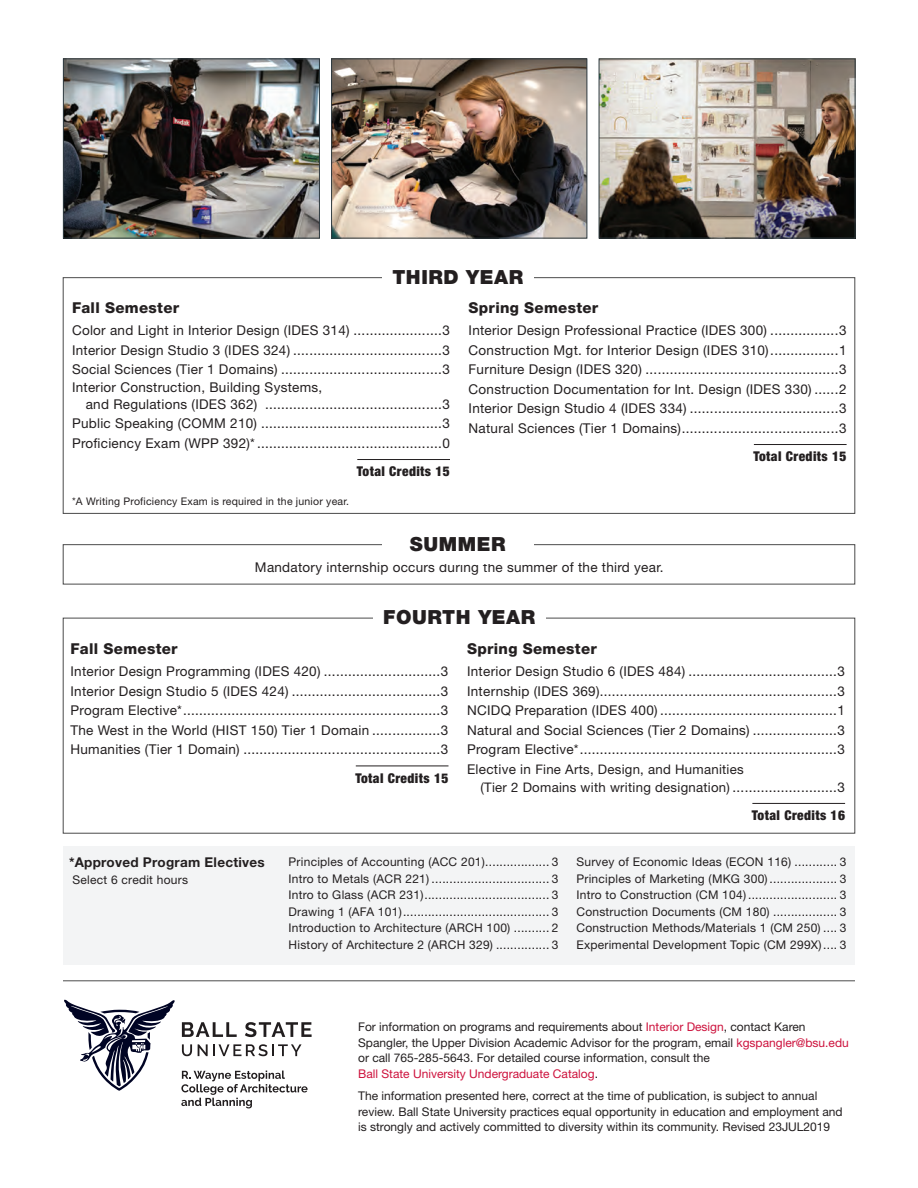
<style>
.page{position:relative;width:918px;height:1188px;background:#fff}
.page>*{position:absolute;margin:0;border:0;box-sizing:border-box;transform-origin:0 0}
.year2{font:900 19.5px "Helvetica Neue LT Std";letter-spacing:.03em;color:#231f20}
.semester{font:800 15px "Helvetica Neue LT Std";letter-spacing:.02em;color:#231f20}
.course_list{font:13.5px/16.5px "Helvetica Neue LT Std";letter-spacing:.02em;color:#231f20}
.course_total{font:900 condensed 13.5px "Helvetica Neue LT Std";letter-spacing:.03em;color:#231f20}
.course_list-2{font:700 13.5px "Helvetica Neue LT Std";letter-spacing:.02em;color:#231f20}
.course_list-3{font:13.2px/18px "Helvetica Neue LT Std";letter-spacing:.02em;color:#231f20}
.electives2{font:12px "Helvetica Neue LT Std";letter-spacing:.02em;color:#231f20}
.Body{font:12px/15.8px "Helvetica Neue LT Std";color:#231f20}
.course_list-4{font:12px "Helvetica Neue LT Std";letter-spacing:.02em;color:#231f20}
.notes{font:10.5px "Helvetica Neue LT Std";letter-spacing:.02em;color:#231f20}
.s1{font-size:13.5px}
.s2{color:#cd123d}
</style>
<div class="page">
<div style="left:63px;top:277px;width:792px;height:237px;background:#fff;border:1px solid #4b4b4b"></div>
<div style="left:63px;top:544px;width:792px;height:40px;background:#fff;border:1px solid #4b4b4b"></div>
<div style="left:382px;top:257px;width:151px;height:39px;background:#fff"></div>
<div style="left:382px;top:524px;width:151px;height:39px;background:#fff"></div>
<svg style="left:181px;top:1071px;width:127px;height:37px"></svg>
<svg style="left:182px;top:1044px;width:10px;height:12px"></svg>
<svg style="left:198px;top:1044px;width:104px;height:12px"></svg>
<svg style="left:64px;top:999px;width:111px;height:92px"></svg>
<svg style="left:182px;top:1022px;width:55px;height:15px"></svg>
<svg style="left:245px;top:1022px;width:67px;height:15px"></svg>
<hr style="left:357px;top:459px;width:93px;height:1px;background:#231f20">
<hr style="left:356px;top:766px;width:92px;height:1px;background:#231f20">
<hr style="left:63px;top:980px;width:792px;height:1px;background:#4b4b4b">
<img style="left:333px;top:60px;width:252px;height:176px">
<div style="left:331px;top:58px;width:256px;height:180px;border:1px solid #2f3b41"></div>
<img style="left:65px;top:60px;width:253px;height:176px">
<div style="left:63px;top:58px;width:257px;height:180px;border:1px solid #2f3b41"></div>
<img style="left:601px;top:60px;width:252px;height:176px">
<div style="left:599px;top:58px;width:256px;height:180px;border:1px solid #2f3b41"></div>
<hr style="left:754px;top:444px;width:93px;height:1px;background:#231f20">
<hr style="left:752px;top:803px;width:93px;height:1px;background:#231f20">
<div style="left:63px;top:846px;width:792px;height:118px;background:#f3f4f5"></div>
<p class="year2" style="left:392px;top:265px;width:132px">THIRD YEAR</p>
<p class="semester" style="left:72px;top:299px;width:109px">Fall Semester</p>
<p class="course_list" style="left:72px;top:322px;width:379px">Color and Light in Interior Design (IDES 314) ......................3</p>
<p class="course_list" style="left:72px;top:342px;width:379px">Interior Design Studio 3 (IDES 324) .....................................3</p>
<p class="course_list" style="left:72px;top:361px;width:379px">Social Sciences (Tier 1 Domains) ........................................3</p>
<p class="course_list" style="left:86px;top:379px;width:366px;text-indent:-14px">Interior Construction, Building Systems,<br>and Regulations (IDES 362) ............................................3</p>
<p class="course_list" style="left:72px;top:415px;width:379px">Public Speaking (COMM 210) .............................................3</p>
<p class="course_list" style="left:72px;top:435px;width:379px">Proficiency Exam (WPP 392)*..............................................0</p>
<p class="course_total" style="left:357px;top:463px;width:95px">Total Credits 15</p>
<p class="notes" style="left:72px;top:496px;width:279px">*A Writing Proficiency Exam is required in the junior year.</p>
<p class="semester" style="left:469px;top:299px;width:131px">Spring Semester</p>
<p class="course_list" style="left:469px;top:322px;width:380px">Interior Design Professional Practice (IDES 300) .................3</p>
<p class="course_list" style="left:469px;top:342px;width:380px">Construction Mgt. for Interior Design (IDES 310).................1</p>
<p class="course_list" style="left:469px;top:361px;width:380px">Furniture Design (IDES 320) ................................................3</p>
<p class="course_list" style="left:469px;top:381px;width:380px">Construction Documentation for Int. Design (IDES 330) ......2</p>
<p class="course_list" style="left:469px;top:400px;width:380px">Interior Design Studio 4 (IDES 334) .....................................3</p>
<p class="course_list" style="left:469px;top:420px;width:380px">Natural Sciences (Tier 1 Domains).......................................3</p>
<p class="course_total" style="left:753px;top:448px;width:95px">Total Credits 15</p>
<p class="year2" style="left:410px;top:532px;width:97px">SUMMER</p>
<p class="course_list" style="left:255px;top:558px;width:410px">Mandatory internship occurs during the summer of the third year.</p>
<p class="year2" style="left:383px;top:605px;width:154px">FOURTH YEAR</p>
<p class="semester" style="left:70px;top:640px;width:109px">Fall Semester</p>
<p class="course_list" style="left:70px;top:663px;width:379px">Interior Design Programming (IDES 420) .............................3</p>
<p class="course_list" style="left:70px;top:683px;width:379px">Interior Design Studio 5 (IDES 424) .....................................3</p>
<p class="course_list" style="left:70px;top:702px;width:379px">Program Elective*................................................................3</p>
<p class="course_list" style="left:70px;top:722px;width:379px">The West in the World (HIST 150) Tier 1 Domain .................3</p>
<p class="course_list" style="left:70px;top:741px;width:379px">Humanities (Tier 1 Domain) .................................................3</p>
<p class="course_total" style="left:355px;top:770px;width:95px">Total Credits 15</p>
<p class="semester" style="left:467px;top:640px;width:131px">Spring Semester</p>
<p class="course_list" style="left:467px;top:663px;width:380px">Interior Design Studio 6 (IDES 484) .....................................3</p>
<p class="course_list" style="left:467px;top:683px;width:380px">Internship (IDES 369)...........................................................3</p>
<p class="course_list" style="left:467px;top:702px;width:380px">NCIDQ Preparation (IDES 400) ............................................1</p>
<p class="course_list" style="left:467px;top:722px;width:380px">Natural and Social Sciences (Tier 2 Domains) .....................3</p>
<p class="course_list" style="left:467px;top:741px;width:380px">Program Elective*................................................................3</p>
<p class="course_list-3" style="left:481px;top:760px;width:366px;text-indent:-13px"><span class="s1">Elective in</span> Fine Arts, Design, and Humanities<br>(Tier 2 Domains with writing designation) <span class="s1">..........................3</span></p>
<p class="course_total" style="left:752px;top:807px;width:95px">Total Credits 16</p>
<p class="course_list-2" style="left:69px;top:854px;width:197px">*Approved Program Electives</p>
<p class="course_list-4" style="left:73px;top:872px;width:117px">Select 6 credit hours</p>
<p class="electives2" style="left:289px;top:855px;width:271px">Principles of Accounting (ACC 201).................. 3</p>
<p class="electives2" style="left:289px;top:871px;width:271px">Intro to Metals (ACR 221) ................................. 3</p>
<p class="electives2" style="left:289px;top:888px;width:271px">Intro to Glass (ACR 231)................................... 3</p>
<p class="electives2" style="left:289px;top:904px;width:271px">Drawing 1 (AFA 101)......................................... 3</p>
<p class="electives2" style="left:289px;top:921px;width:271px">Introduction to Architecture (ARCH 100) .......... 2</p>
<p class="electives2" style="left:289px;top:937px;width:271px">History of Architecture 2 (ARCH 329) ............... 3</p>
<p class="electives2" style="left:576px;top:855px;width:271px">Survey of Economic Ideas (ECON 116) ............ 3</p>
<p class="electives2" style="left:576px;top:871px;width:271px">Principles of Marketing (MKG 300) ................... 3</p>
<p class="electives2" style="left:576px;top:888px;width:271px">Intro to Construction (CM 104) ......................... 3</p>
<p class="electives2" style="left:576px;top:904px;width:271px">Construction Documents (CM 180) .................. 3</p>
<p class="electives2" style="left:576px;top:921px;width:271px">Construction Methods/Materials 1 (CM 250) .... 3</p>
<p class="electives2" style="left:576px;top:937px;width:271px">Experimental Development Topic (CM 299X).... 3</p>
<p class="Body" style="left:358px;top:1019px;width:492px">For information on programs and requirements about <span class="s2">Interior Design</span>, contact Karen Spangler, the Upper Division Academic Advisor for the program, email <span class="s2">kgspangler@bsu.edu </span>or call 765-285-5643. For detailed course information, consult the<br><span class="s2">Ball State University Undergraduate Catalog</span>.</p>
<p class="Body" style="left:358px;top:1088px;width:486px">The information presented here, correct at the time of publication, is subject to annual review. Ball State University practices equal opportunity in education and employment and is strongly and actively committed to diversity within its community. Revised 23JUL2019</p>
</div>
